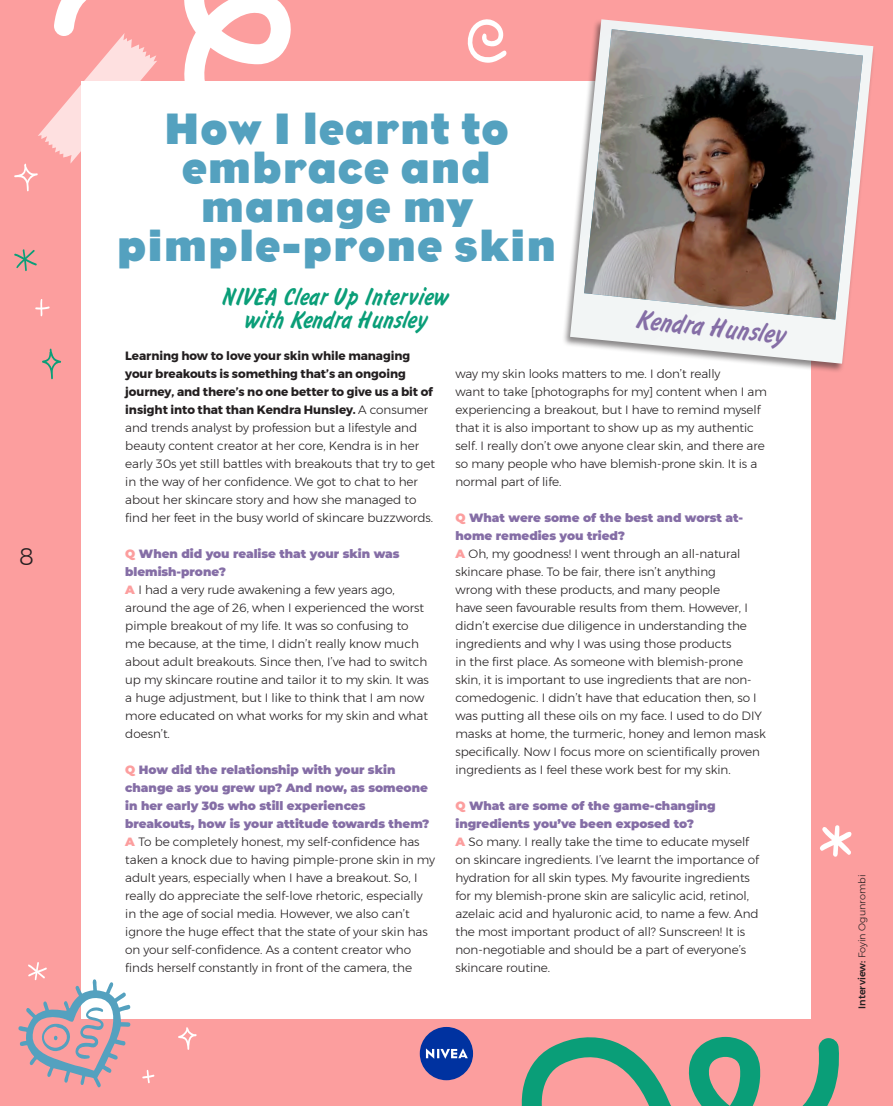
<style>
.page{position:relative;width:893px;height:1106px;background:#fc9e9e}
.page>*{position:absolute;margin:0;border:0;box-sizing:border-box;transform-origin:0 0}
.t1{font:700 44.85px/39.3px "Eagle";letter-spacing:.02em;color:#54a1bf;text-align:center}
.t2{font:29.7px "LTC Flash";color:#856ea6}
.t3{font:27.15px/23px "LTC Flash";color:#0a9e78;text-align:center}
.t4{font:300 24px "Montserrat";color:#231f20}
.t5{font:300 12px/18px "Montserrat";letter-spacing:-.005em;color:#231f20}
.t6{font:900 12px/18px "Montserrat";letter-spacing:-.005em;color:#856ea6}
.t7{font:300 9.75px "Montserrat";color:#231f20}
.s1{font-weight:700}
.s2{color:#fc9e9e}
.s3{font-weight:900;color:#fc9e9e}
.s4{font-weight:500}
</style>
<div class="page">
<svg style="left:521px;top:1036px;width:318px;height:70px"></svg>
<div style="left:82px;top:81px;width:729px;height:937px;background:#fff"></div>
<div style="left:420px;top:1027px;width:53px;height:53px;background:#0032a0;border-radius:50%"></div>
<svg style="left:426px;top:1048px;width:42px;height:10px"></svg>
<div style="left:562px;top:19px;width:314px;height:354px;background:#231f20;opacity:.53"></div>
<svg style="left:570px;top:19px;width:303px;height:345px"></svg>
<img style="left:584px;top:29px;width:279px;height:290px">
<svg style="left:467px;top:19px;width:40px;height:44px"></svg>
<svg style="left:820px;top:825px;width:32px;height:32px"></svg>
<svg style="left:14px;top:249px;width:23px;height:22px"></svg>
<svg style="left:42px;top:348px;width:20px;height:31px"></svg>
<svg style="left:35px;top:299px;width:15px;height:17px"></svg>
<svg style="left:14px;top:0;width:277px;height:192px"></svg>
<svg style="left:18px;top:961px;width:112px;height:126px"></svg>
<svg style="left:142px;top:1070px;width:13px;height:13px"></svg>
<svg style="left:178px;top:1027px;width:19px;height:23px"></svg>
<p class="t4" style="left:19px;top:538px;width:17px">8</p>
<p class="t1" style="left:117px;top:109px;width:441px">How I learnt to embrace and manage my pimple-prone skin</p>
<p class="t3" style="left:224px;top:284px;width:227px">NIVEA Clear Up Interview with Kendra Hunsley</p>
<p class="t2" style="left:639px;top:300px;width:151px;rotate:6deg">Kendra Hunsley</p>
<p class="t5" style="left:125px;top:347px;width:311px"><span class="s1">Learning how to love your skin while managing your breakouts is something that’s an ongoing journey, and there’s no one better to give us a bit of insight into that than Kendra Hunsley.</span> A consumer and trends analyst by profession but a lifestyle and beauty content creator at her core, Kendra is in her early 30s yet still battles with breakouts that try to get in the way of her confidence. We got to chat to her about her skincare story and how she managed to find her feet in the busy world of skincare buzzwords.</p>
<p class="t6" style="left:125px;top:544px;width:276px"><span class="s2">Q</span> When did you realise that your skin was blemish-prone?</p>
<p class="t5" style="left:125px;top:581px;width:305px"><span class="s3">A</span> I had a very rude awakening a few years ago, around the age of 26, when I experienced the worst pimple breakout of my life. It was so confusing to me because, at the time, I didn’t really know much about adult breakouts. Since then, I’ve had to switch up my skincare routine and tailor it to my skin. It was a huge adjustment, but I like to think that I am now more educated on what works for my skin and what doesn’t.</p>
<p class="t6" style="left:125px;top:760px;width:306px"><span class="s2">Q</span> How did the relationship with your skin change as you grew up? And now, as someone in her early 30s who still experiences breakouts, how is your attitude towards them?</p>
<p class="t5" style="left:125px;top:833px;width:311px"><span class="s3">A</span> To be completely honest, my self-confidence has taken a knock due to having pimple-prone skin in my adult years, especially when I have a breakout. So, I really do appreciate the self-love rhetoric, especially in the age of social media. However, we also can’t ignore the huge effect that the state of your skin has on your self-confidence. As a content creator who finds herself constantly in front of the camera, the</p>
<p class="t5" style="left:455px;top:365px;width:313px">way my skin looks matters to me. I don’t really<br>want to take [photographs for my] content when I am experiencing a breakout, but I have to remind myself that it is also important to show up as my authentic self. I really don’t owe anyone clear skin, and there are so many people who have blemish-prone skin. It is a normal part of life.</p>
<p class="t6" style="left:455px;top:508px;width:289px"><span class="s2">Q</span> What were some of the best and worst at&shy;home remedies you tried?</p>
<p class="t5" style="left:455px;top:545px;width:312px"><span class="s3">A</span> Oh, my goodness! I went through an all-natural skincare phase. To be fair, there isn’t anything<br>wrong with these products, and many people<br>have seen favourable results from them. However, I didn’t exercise due diligence in understanding the ingredients and why I was using those products<br>in the first place. As someone with blemish-prone skin, it is important to use ingredients that are non&shy;comedogenic. I didn’t have that education then, so I was putting all these oils on my face. I used to do DIY masks at home, the turmeric, honey and lemon mask specifically. Now I focus more on scientifically proven ingredients as I feel these work best for my skin.</p>
<p class="t6" style="left:455px;top:796px;width:262px"><span class="s2">Q</span> What are some of the game-changing ingredients you’ve been exposed to?</p>
<p class="t5" style="left:455px;top:833px;width:305px"><span class="s3">A</span> So many. I really take the time to educate myself on skincare ingredients. I’ve learnt the importance of hydration for all skin types. My favourite ingredients for my blemish-prone skin are salicylic acid, retinol, azelaic acid and hyaluronic acid, to name a few. And the most important product of all? Sunscreen! It is non-negotiable and should be a part of everyone’s skincare routine.</p>
<p class="t7" style="left:855px;top:1008px;width:135px;rotate:-90deg"><span class="s4">Interview:</span> Foyin Ogunrombi</p>
</div>
